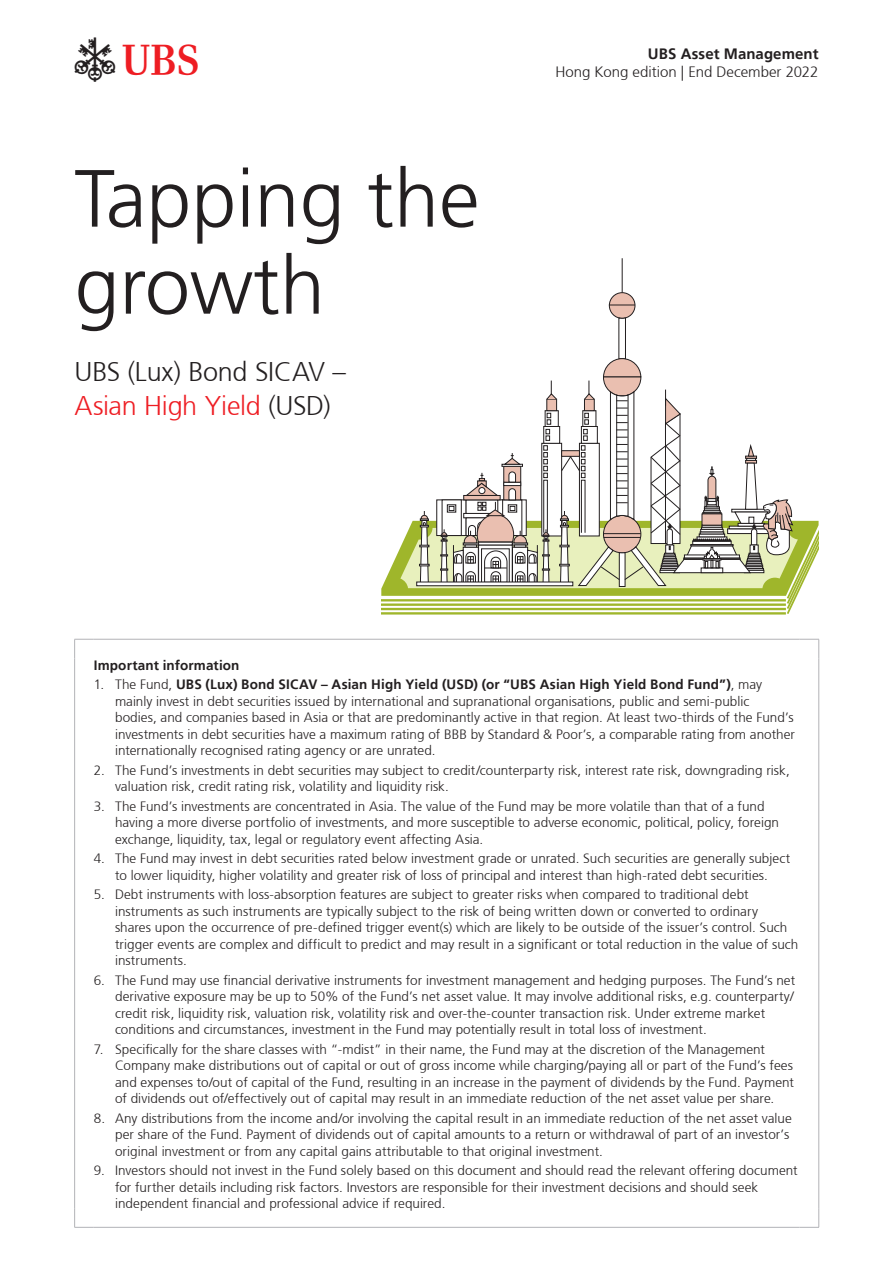
<style>
.page{position:relative;width:893px;height:1263px;background:#fff}
.page>*{position:absolute;margin:0;border:0;box-sizing:border-box;transform-origin:0 0}
.Keyline{font:300 81px/87px "Frutiger 45";color:#231f20}
.t1{font:44.55px "UB Ssemiextra";color:#231f20}
.Infoline{font:300 27px/33.8px "Frutiger 45";letter-spacing:-.01em;color:#231f20}
.t2{font:300 15px "Frutiger 45";color:#231f20}
.t3{font:300 15px "Frutiger 45";letter-spacing:.005em;color:#231f20}
.t4{font:300 13.5px/16.5px "Frutiger 45";color:#231f20}
.Important_header{font:300 13.5px "Frutiger 45";letter-spacing:.01em;color:#231f20}
.s1{font-size:30.75px;color:#ee1d23}
.s2{color:#ee1d23}
.s3{font-style:inherit}
</style>
<div class="page">
<svg style="left:74px;top:639px;width:20px;height:19px"></svg>
<hr style="left:94px;top:639px;width:706px;height:1px;background:#b2b3b7">
<svg style="left:800px;top:639px;width:19px;height:19px"></svg>
<hr style="left:74px;top:658px;width:1px;height:550px;background:#b2b3b7">
<hr style="left:818px;top:658px;width:1px;height:550px;background:#b2b3b7">
<svg style="left:74px;top:1208px;width:20px;height:20px"></svg>
<hr style="left:94px;top:1227px;width:706px;height:1px;background:#b2b3b7">
<svg style="left:800px;top:1208px;width:19px;height:20px"></svg>
<hr style="left:622px;top:258px;width:1px;height:36px;background:#231f20">
<div style="left:609px;top:293px;width:26px;height:25px;background:#eabfb0;border-radius:50%"></div>
<div style="left:609px;top:292px;width:26px;height:27px;border:1px solid #231f20;border-radius:50%"></div>
<svg style="left:609px;top:305px;width:26px;height:1px"></svg>
<svg style="left:381px;top:317px;width:438px;height:297px"></svg>
<h2 class="t1" style="left:75px;top:37px;width:125px">a<span class="s1">b</span></h2>
<p class="t3" style="left:648px;top:45px;width:172px">UBS Asset Management</p>
<p class="t2" style="left:555px;top:64px;width:265px">Hong Kong edition | End December 2022</p>
<p class="Keyline" style="left:74px;top:156px;width:407px">Tapping the growth</p>
<p class="Infoline" style="left:74px;top:355px;width:273px">UBS (Lux) Bond SICAV –<br><span class="s2">Asian High Yield</span> (USD)</p>
<p class="Important_header" style="left:94px;top:657px;width:147px">Important information</p>
<p class="t4" style="left:115px;top:677px;width:682px;text-indent:-21px">1. The Fund, <span class="s3">UBS (Lux) Bond SICAV – Asian High Yield (USD) (or “UBS Asian High Yield Bond Fund”)</span>, may mainly invest in debt securities issued by international and supranational organisations, public and semi-public<br>bodies, and companies based in Asia or that are predominantly active in that region. At least two-thirds of the Fund’s investments in debt securities have a maximum rating of BBB by Standard &amp; Poor’s, a comparable rating from another internationally recognised rating agency or are unrated.</p>
<p class="t4" style="left:115px;top:762px;width:676px;text-indent:-21px">2. The Fund’s investments in debt securities may subject to credit/counterparty risk, interest rate risk, downgrading risk, valuation risk, credit rating risk, volatility and liquidity risk.</p>
<p class="t4" style="left:115px;top:798px;width:666px;text-indent:-21px">3. The Fund’s investments are concentrated in Asia. The value of the Fund may be more volatile than that of a fund having a more diverse portfolio of investments, and more susceptible to adverse economic, political, policy, foreign exchange, liquidity, tax, legal or regulatory event affecting Asia.</p>
<p class="t4" style="left:94px;top:850px;width:698px;text-align:center">4. The Fund may invest in debt securities rated below investment grade or unrated. Such securities are generally subject to lower liquidity, higher volatility and greater risk of loss of principal and interest than high-rated debt securities.</p>
<p class="t4" style="left:115px;top:886px;width:685px;text-indent:-21px">5. Debt instruments with loss-absorption features are subject to greater risks when compared to traditional debt instruments as such instruments are typically subject to the risk of being written down or converted to ordinary<br>shares upon the occurrence of pre-defined trigger event(s) which are likely to be outside of the issuer’s control. Such trigger events are complex and difficult to predict and may result in a significant or total reduction in the value of such instruments.</p>
<p class="t4" style="left:115px;top:972px;width:682px;text-indent:-21px">6. The Fund may use financial derivative instruments for investment management and hedging purposes. The Fund’s net derivative exposure may be up to 50% of the Fund’s net asset value. It may involve additional risks, e.g. counterparty/ credit risk, liquidity risk, valuation risk, volatility risk and over-the-counter transaction risk. Under extreme market conditions and circumstances, investment in the Fund may potentially result in total loss of investment.</p>
<p class="t4" style="left:115px;top:1041px;width:681px;text-indent:-21px">7. Specifically for the share classes with “-mdist” in their name, the Fund may at the discretion of the Management Company make distributions out of capital or out of gross income while charging/paying all or part of the Fund’s fees and expenses to/out of capital of the Fund, resulting in an increase in the payment of dividends by the Fund. Payment of dividends out of/effectively out of capital may result in an immediate reduction of the net asset value per share.</p>
<p class="t4" style="left:115px;top:1110px;width:678px;text-indent:-21px">8. Any distributions from the income and/or involving the capital result in an immediate reduction of the net asset value per share of the Fund. Payment of dividends out of capital amounts to a return or withdrawal of part of an investor’s original investment or from any capital gains attributable to that original investment.</p>
<p class="t4" style="left:115px;top:1162px;width:684px;text-indent:-21px">9. Investors should not invest in the Fund solely based on this document and should read the relevant offering document for further details including risk factors. Investors are responsible for their investment decisions and should seek independent financial and professional advice if required.</p>
</div>
